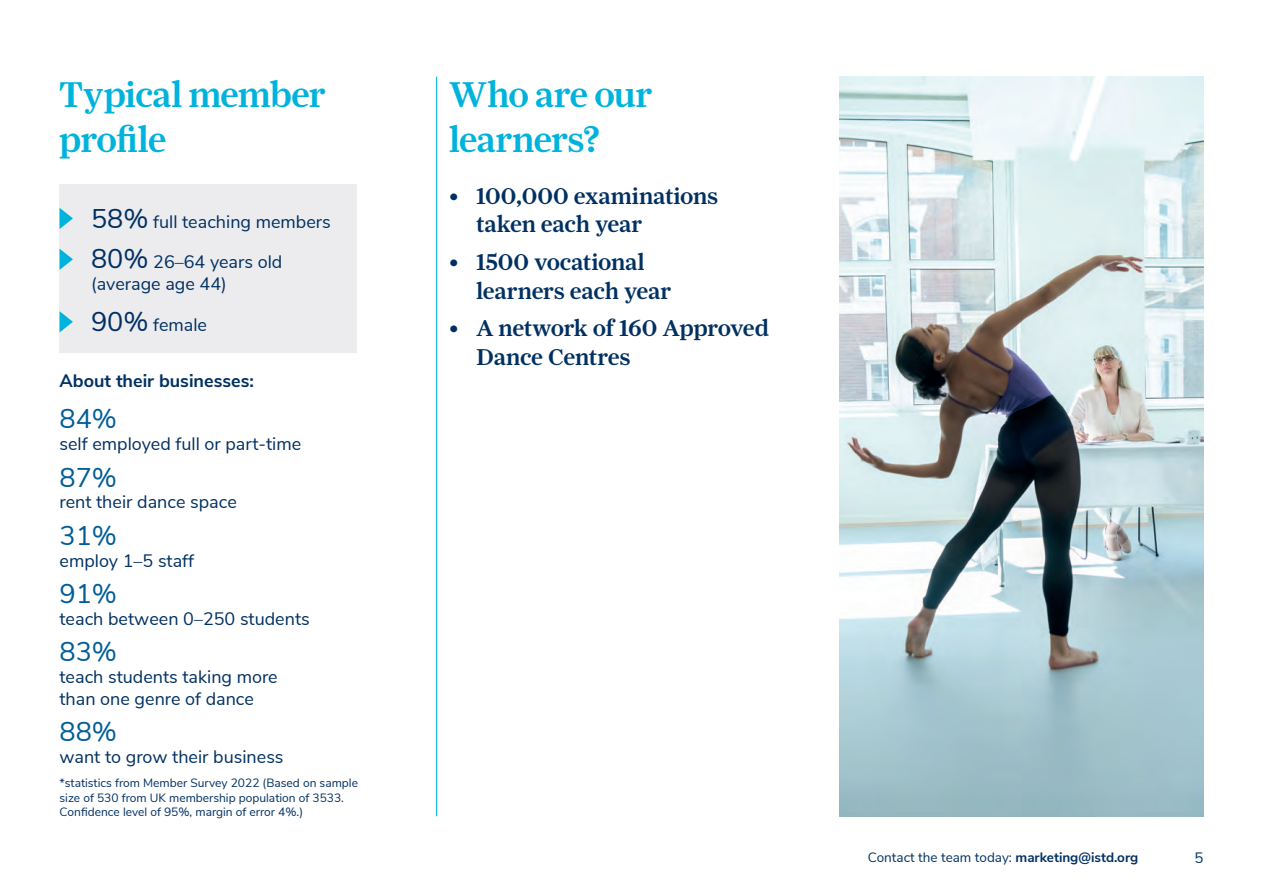
<style>
.page{position:relative;width:1263px;height:893px;background:#fff}
.page>*{position:absolute;margin:0;border:0;box-sizing:border-box;transform-origin:0 0}
.t1{font:500 37.5px/45px "Farnham Headline";color:#00b3dc}
.t2{font:27px "Nunito Sans";color:#005c98}
.t3{font:500 24px/28.8px "Farnham Headline";letter-spacing:.015em;color:#003062}
.t4{font:18px/21.6px "Nunito Sans";color:#003062}
.t5{font:700 18px "Nunito Sans";color:#003062}
.t6{font:15px "Nunito Sans";color:#003062}
.t7{font:13.5px "Nunito Sans";color:#003062}
.t8{font:12px/14.4px "Nunito Sans";color:#003062}
.s1{font-size:27px}
.s2{font-weight:700}
</style>
<div class="page">
<div style="left:60px;top:184px;width:297px;height:169px;background:#ececee"></div>
<svg style="left:60px;top:208px;width:13px;height:21px"></svg>
<svg style="left:60px;top:249px;width:13px;height:21px"></svg>
<svg style="left:60px;top:311px;width:13px;height:21px"></svg>
<img style="left:839px;top:77px;width:364px;height:739px">
<hr style="left:436px;top:77px;width:1px;height:739px;background:#00b3dc">
<h1 class="t1" style="left:60px;top:71px;width:267px">Typical member profile</h1>
<p class="t4" style="left:91px;top:209px;width:241px"><span class="s1">58%</span> full teaching members</p>
<p class="t4" style="left:91px;top:250px;width:193px"><span class="s1">80%</span> 26–64 years old (average age 44)</p>
<p class="t4" style="left:91px;top:313px;width:118px"><span class="s1">90%</span> female</p>
<p class="t5" style="left:60px;top:368px;width:196px">About their businesses:</p>
<h2 class="t2" style="left:60px;top:399px;width:59px">84%</h2>
<p class="t4" style="left:60px;top:432px;width:243px">self employed full or part-time</p>
<h2 class="t2" style="left:60px;top:458px;width:59px">87%</h2>
<p class="t4" style="left:60px;top:490px;width:179px">rent their dance space</p>
<h2 class="t2" style="left:60px;top:516px;width:59px">31%</h2>
<p class="t4" style="left:60px;top:548px;width:136px">employ 1–5 staff</p>
<h2 class="t2" style="left:60px;top:574px;width:59px">91%</h2>
<p class="t4" style="left:60px;top:607px;width:252px">teach between 0–250 students</p>
<h2 class="t2" style="left:60px;top:632px;width:59px">83%</h2>
<p class="t4" style="left:60px;top:665px;width:220px">teach students taking more than one genre of dance</p>
<h2 class="t2" style="left:60px;top:712px;width:59px">88%</h2>
<p class="t4" style="left:60px;top:745px;width:226px">want to grow their business</p>
<p class="t8" style="left:60px;top:775px;width:300px">*statistics from Member Survey 2022 (Based on sample size of 530 from UK membership population of 3533.<br>Confidence level of 95%, margin of error 4%.)</p>
<h1 class="t1" style="left:449px;top:71px;width:204px">Who are our learners?</h1>
<h3 class="t3" style="left:476px;top:181px;width:243px;text-indent:-27px">• 100,000 examinations taken each year</h3>
<h3 class="t3" style="left:476px;top:247px;width:196px;text-indent:-27px">• 1500 vocational learners each year</h3>
<h3 class="t3" style="left:476px;top:313px;width:294px;text-indent:-27px">• A network of 160 Approved<br>Dance Centres</h3>
<p class="t7" style="left:868px;top:847px;width:272px">Contact the team today: <span class="s2">marketing@istd.org</span></p>
<p class="t6" style="left:1194px;top:847px;width:10px">5</p>
</div>
